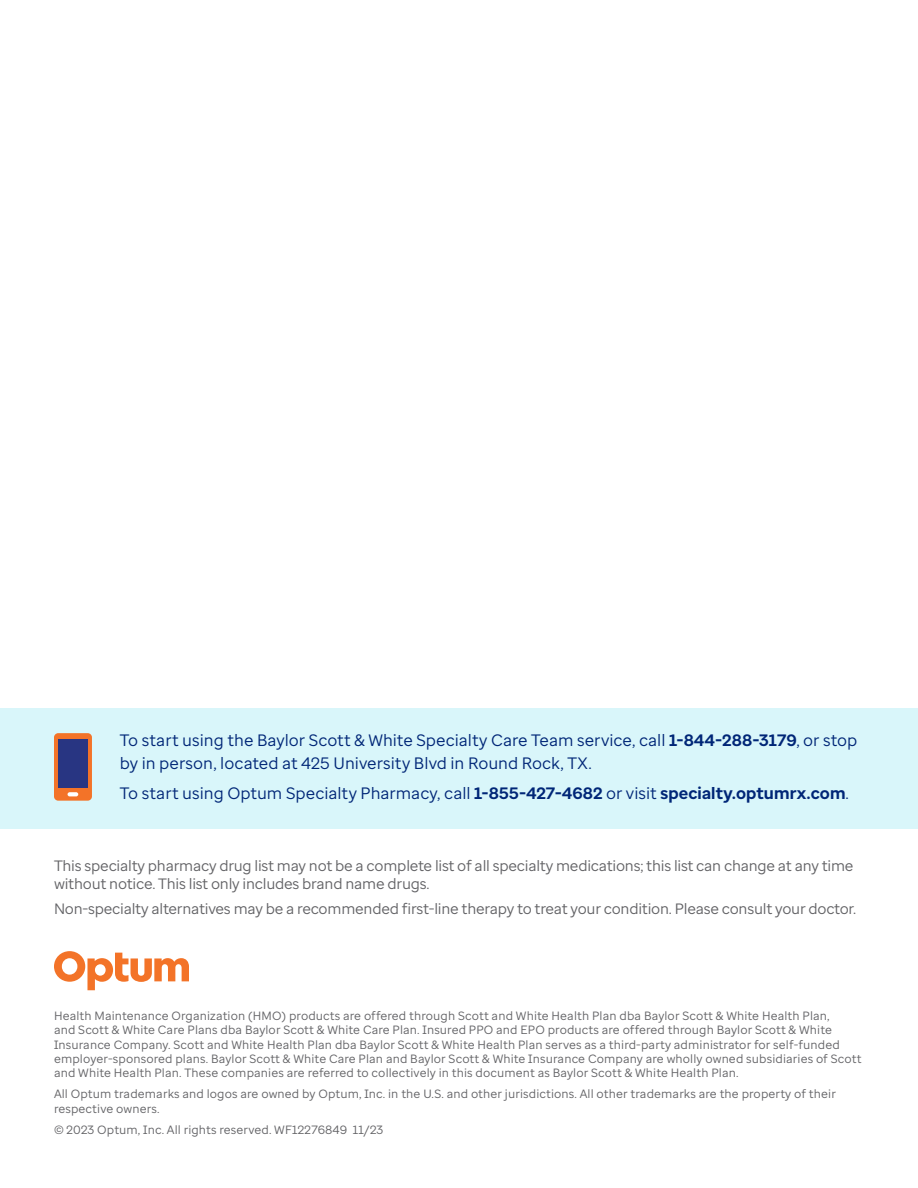
<style>
.page{position:relative;width:918px;height:1188px;background:#fff}
.page>*{position:absolute;margin:0;border:0;box-sizing:border-box;transform-origin:0 0}
.Call_to_action{font:16.5px/23.1px "Optum Sans";color:#002677}
.Body_copy{font:15px/18px "Optum Sans";letter-spacing:-.015em;color:#636366}
.Small_copy{font:12px/14.4px "Optum Sans";letter-spacing:.01em;color:#636366}
.s1{font-weight:700}
</style>
<div class="page">
<div style="left:0;top:708px;width:918px;height:121px;background:#d9f6fa"></div>
<div style="left:54px;top:733px;width:38px;height:68px;background:#f37328;border-radius:4px"></div>
<svg style="left:68px;top:792px;width:10px;height:4px"></svg>
<div style="left:58px;top:739px;width:30px;height:49px;background:#283582"></div>
<svg style="left:54px;top:951px;width:135px;height:39px"></svg>
<p class="Call_to_action" style="left:120px;top:728px;width:739px">To start using the Baylor Scott &amp; White Specialty Care Team service, call <span class="s1">1-844-288-3179</span>, or stop by in person, located at 425 University Blvd in Round Rock, TX.</p>
<p class="Call_to_action" style="left:120px;top:781px;width:730px">To start using Optum Specialty Pharmacy, call <span class="s1">1-855-427-4682</span> or visit <span class="s1">specialty.optumrx.com</span>.</p>
<p class="Body_copy" style="left:54px;top:857px;width:801px">This specialty pharmacy drug list may not be a complete list of all specialty medications; this list can change at any time without notice. This list only includes brand name drugs.</p>
<p class="Body_copy" style="left:54px;top:899px;width:804px">Non-specialty alternatives may be a recommended first-line therapy to treat your condition. Please consult your doctor.</p>
<p class="Small_copy" style="left:54px;top:1008px;width:809px">Health Maintenance Organization (HMO) products are offered through Scott and White Health Plan dba Baylor Scott &amp; White Health Plan,<br>and Scott &amp; White Care Plans dba Baylor Scott &amp; White Care Plan. Insured PPO and EPO products are offered through Baylor Scott &amp; White Insurance Company. Scott and White Health Plan dba Baylor Scott &amp; White Health Plan serves as a third-party administrator for self-funded employer-sponsored plans. Baylor Scott &amp; White Care Plan and Baylor Scott &amp; White Insurance Company are wholly owned subsidiaries of Scott and White Health Plan. These companies are referred to collectively in this document as Baylor Scott &amp; White Health Plan.</p>
<p class="Small_copy" style="left:54px;top:1087px;width:783px">All Optum trademarks and logos are owned by Optum, Inc. in the U.S. and other jurisdictions. All other trademarks are the property of their respective owners.</p>
<p class="Small_copy" style="left:54px;top:1122px;width:331px">© 2023 Optum, Inc. All rights reserved. WF12276849 11/23</p>
</div>
